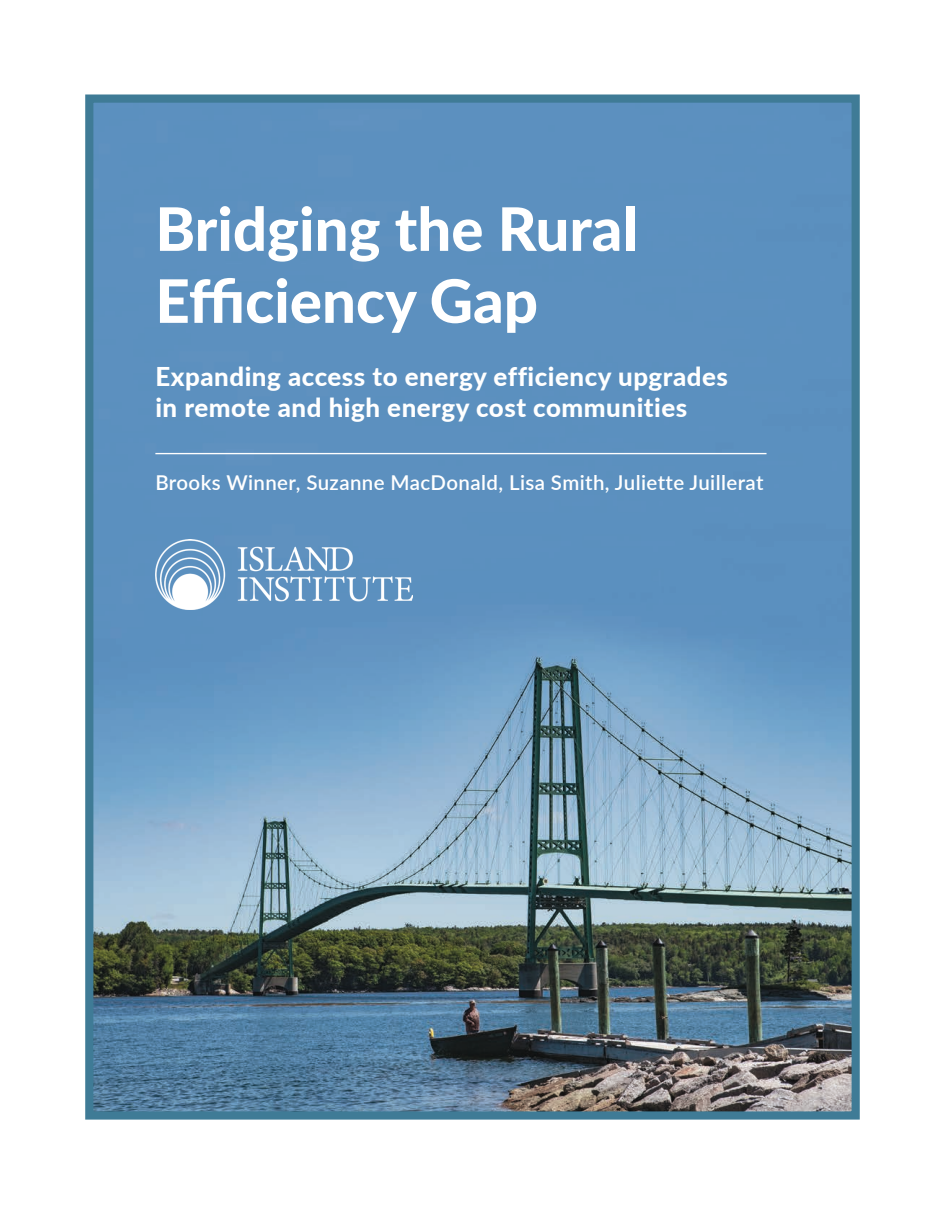
<style>
.page{position:relative;width:945px;height:1215px;background:#fff}
.page>*{position:absolute;margin:0;border:0;box-sizing:border-box;transform-origin:0 0}
.t1{font:800 60px "Lato";color:#fff}
.t2{font:800 25.95px "Lato";letter-spacing:.02em;color:#fff}
.t3{font:600 22.5px "Lato";color:#fff}
.t4{font:600 20.4px "Lato";letter-spacing:.02em;color:#fff}
</style>
<div class="page">
<img style="left:94px;top:103px;width:757px;height:1008px">
<div style="left:85px;top:94px;width:775px;height:1026px;border:8px solid #3f7b96"></div>
<hr style="left:155px;top:453px;width:612px;height:1px;background:#fff">
<img style="left:155px;top:540px;width:257px;height:69px">
<p class="t1" style="left:155px;top:184px;width:484px">Bridging the Rural</p>
<p class="t1" style="left:155px;top:256px;width:384px">Efficiency Gap</p>
<p class="t2" style="left:155px;top:357px;width:574px">Expanding access to energy efficiency upgrades</p>
<p class="t2" style="left:155px;top:388px;width:533px">in remote and high energy cost communities</p>
<p class="t3" style="left:392px;top:277px;width:162px">December 2015</p>
<p class="t4" style="left:155px;top:468px;width:610px">Brooks Winner, Suzanne MacDonald, Lisa Smith, Juliette Juillerat</p>
</div>
